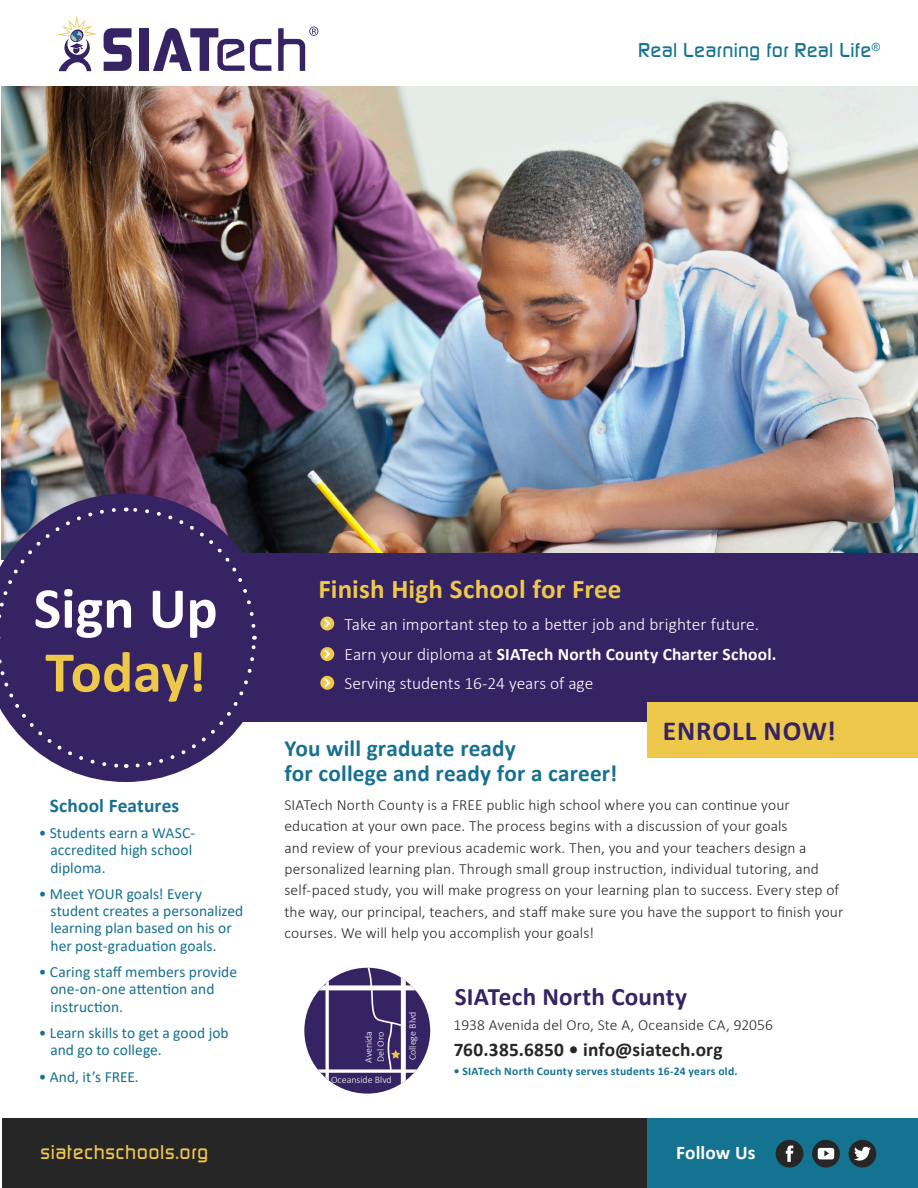
<style>
.page{position:relative;width:918px;height:1188px;background:#fff}
.page>*{position:absolute;margin:0;border:0;box-sizing:border-box;transform-origin:0 0}
.t1{font:700 58.05px "Calibri";color:#fff}
.t2{font:700 58.05px "Calibri";letter-spacing:-.005em;color:#eec84b}
.t3{font:700 27.6px "Calibri";letter-spacing:.035em;color:#362364}
.t4{font:700 27.15px "Calibri";letter-spacing:.005em;color:#eec84b}
.t5{font:700 25.2px "Calibri";letter-spacing:.005em;color:#362364}
.t6{font:700 23.25px/25.2px "Calibri";letter-spacing:.005em;color:#17708f}
.t7{font:700 19.35px "Calibri";letter-spacing:.01em;color:#262626}
.t8{font:500 19.35px "Dicot";letter-spacing:.015em;color:#147391}
.t9{font:500 19.35px "Dicot";letter-spacing:.03em;color:#edc74d}
.t10{font:700 19.35px "Calibri";letter-spacing:.01em;color:#17708f}
.t11{font:700 19.35px "Calibri";letter-spacing:.005em;color:#fff}
.t12{font:300 17.4px "Calibri";color:#fff}
.t13{font:700 17.4px "Calibri";letter-spacing:.01em;color:#fff}
.t14{font:300 15.45px/21.3px "Calibri";letter-spacing:.01em;color:#262626}
.t15{font:15.45px/17.4px "Calibri";color:#17708f}
.t16{font:700 11.55px "Calibri";letter-spacing:.025em;color:#147391}
.t17{font:300 9.9px/11.9px "Calibri";color:#fff}
.s1{font-weight:300}
</style>
<div class="page">
<div style="left:2px;top:1119px;width:723px;height:69px;background:#262626"></div>
<div style="left:647px;top:1119px;width:271px;height:69px;background:#147391"></div>
<img style="left:2px;top:87px;width:916px;height:466px">
<div style="left:776px;top:1140px;width:27px;height:28px;background:#262626;border-radius:50%"></div>
<svg style="left:786px;top:1146px;width:7px;height:16px"></svg>
<div style="left:849px;top:1140px;width:27px;height:28px;background:#262626;border-radius:50%"></div>
<svg style="left:854px;top:1147px;width:17px;height:14px"></svg>
<svg style="left:812px;top:1140px;width:28px;height:28px"></svg>
<svg style="left:818px;top:1148px;width:16px;height:11px"></svg>
<div style="left:216px;top:553px;width:702px;height:169px;background:#362364"></div>
<svg style="left:57px;top:15px;width:40px;height:56px"></svg>
<svg style="left:104px;top:28px;width:28px;height:43px"></svg>
<div style="left:139px;top:28px;width:10px;height:43px;background:#362364"></div>
<svg style="left:153px;top:28px;width:118px;height:43px"></svg>
<svg style="left:278px;top:27px;width:40px;height:44px"></svg>
<div style="left:320px;top:647px;width:14px;height:14px;background:#eec84b;border-radius:50%"></div>
<svg style="left:322px;top:647px;width:10px;height:14px"></svg>
<div style="left:320px;top:676px;width:14px;height:14px;background:#eec84b;border-radius:50%"></div>
<svg style="left:322px;top:676px;width:10px;height:13px"></svg>
<svg style="left:320px;top:617px;width:14px;height:14px"></svg>
<svg style="left:322px;top:617px;width:10px;height:13px"></svg>
<svg style="left:1px;top:493px;width:269px;height:289px"></svg>
<svg style="left:0;top:506px;width:258px;height:264px"></svg>
<div style="left:647px;top:702px;width:271px;height:55px;background:#eec84b"></div>
<div style="left:304px;top:968px;width:126px;height:126px;background:#362364;border-radius:50%"></div>
<div style="left:401px;top:968px;width:5px;height:126px;background:#fff"></div>
<div style="left:304px;top:985px;width:126px;height:5px;background:#fff"></div>
<svg style="left:317px;top:1069px;width:100px;height:4px"></svg>
<svg style="left:365px;top:968px;width:41px;height:105px"></svg>
<hr style="left:326px;top:968px;width:3px;height:126px;background:#fff">
<p class="t8" style="left:638px;top:39px;width:244px">Real Learning for Real Life<sup>®</sup></p>
<p class="t1" style="left:34px;top:567px;width:185px">Sign Up</p>
<p class="t2" style="left:45px;top:631px;width:162px">Today!</p>
<p class="t10" style="left:50px;top:791px;width:131px">School Features</p>
<p class="t15" style="left:50px;top:823px;width:146px;text-indent:-12px">• Students earn a WASC&shy;accredited high school diploma.</p>
<p class="t15" style="left:50px;top:884px;width:194px;text-indent:-12px">• Meet YOUR goals! Every student creates a personalized learning plan based on his or her post-graduation goals.</p>
<p class="t15" style="left:50px;top:963px;width:188px;text-indent:-12px">• Caring staff members provide one-on-one attention and instruction.</p>
<p class="t15" style="left:50px;top:1024px;width:180px;text-indent:-12px">• Learn skills to get a good job and go to college.</p>
<p class="t15" style="left:39px;top:1067px;width:102px">• And, it’s FREE.</p>
<p class="t9" style="left:40px;top:1142px;width:169px">siatechschools.org</p>
<p class="t4" style="left:318px;top:569px;width:305px">Finish High School for Free</p>
<p class="t12" style="left:345px;top:613px;width:416px">Take an important step to a better job and brighter future.</p>
<p class="t13" style="left:345px;top:641px;width:433px"><span class="s1">Earn your diploma at</span> SIATech North County Charter School.</p>
<p class="t12" style="left:345px;top:672px;width:250px">Serving students 16-24 years of age</p>
<p class="t6" style="left:284px;top:735px;width:334px">You will graduate ready<br>for college and ready for a career!</p>
<p class="t3" style="left:663px;top:711px;width:175px">ENROLL NOW!</p>
<p class="t14" style="left:284px;top:794px;width:561px">SIATech North County is a FREE public high school where you can continue your education at your own pace. The process begins with a discussion of your goals<br>and review of your previous academic work. Then, you and your teachers design a personalized learning plan. Through small group instruction, individual tutoring, and self-paced study, you will make progress on your learning plan to success. Every step of the way, our principal, teachers, and staff make sure you have the support to finish your courses. We will help you accomplish your goals!</p>
<p class="t17" style="left:362px;top:1063px;width:33px;rotate:-90deg">Avenida<br>Del Oro</p>
<p class="t17" style="left:331px;top:1073px;width:62px">Oceanside Blvd</p>
<p class="t17" style="left:407px;top:1060px;width:50px;rotate:-90deg">College Blvd</p>
<p class="t5" style="left:455px;top:979px;width:234px">SIATech North County</p>
<p class="t14" style="left:453px;top:1015px;width:321px">1938 Avenida del Oro, Ste A, Oceanside CA, 92056</p>
<p class="t7" style="left:454px;top:1036px;width:270px">760.385.6850 • info@siatech.org</p>
<p class="t16" style="left:454px;top:1063px;width:286px">• SIATech North County serves students 16-24 years old.</p>
<p class="t11" style="left:676px;top:1139px;width:81px">Follow Us</p>
</div>
